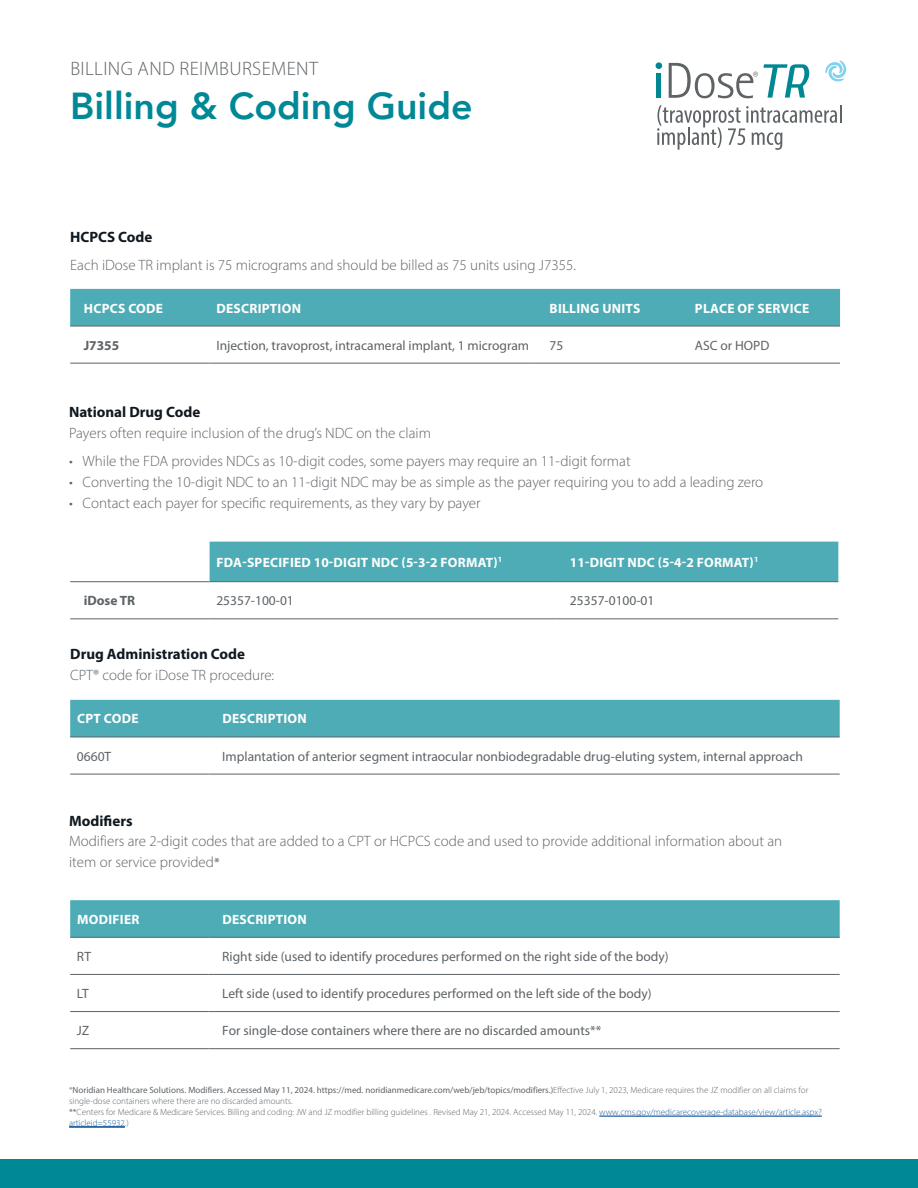
<style>
.page{position:relative;width:918px;height:1188px;background:#fff}
.page>*{position:absolute;margin:0;border:0;box-sizing:border-box;transform-origin:0 0}
.t1{font:800 37.5px "Avenir";color:#008896}
.t2{font:300 19.5px "Myriad Pro";letter-spacing:.02em;color:#5e6367}
.t3{font:300 15px/21.3px "Myriad Pro";color:#5e6367}
.t4{font:700 15px "Myriad Pro";color:#101820}
.t5{font:13.5px "Myriad Pro";color:#5e6367}
.t6{font:700 13.5px "Myriad Pro";letter-spacing:.02em;color:#fff}
.t7{font:700 13.5px "Myriad Pro";color:#5e6367}
.t8{font:300 9px/10.8px "Myriad Pro";color:#5e6367}
.s1{font-weight:400;font-size:13.5px}
.s2{font-weight:400}
.s3{color:#215e9e}
</style>
<div class="page">
<hr style="left:69px;top:1127px;width:56px;height:1px;background:#215e9e">
<hr style="left:599px;top:1116px;width:223px;height:1px;background:#215e9e">
<div style="left:0;top:1160px;width:918px;height:28px;background:#008896"></div>
<div style="left:70px;top:289px;width:770px;height:37px;background:#4dacb6"></div>
<hr style="left:70px;top:326px;width:140px;height:1px;background:#5e6367">
<hr style="left:210px;top:326px;width:326px;height:1px;background:#5e6367">
<hr style="left:536px;top:326px;width:152px;height:1px;background:#5e6367">
<hr style="left:688px;top:326px;width:152px;height:1px;background:#5e6367">
<hr style="left:70px;top:363px;width:140px;height:1px;background:#5e6367">
<hr style="left:210px;top:363px;width:326px;height:1px;background:#5e6367">
<hr style="left:536px;top:363px;width:152px;height:1px;background:#5e6367">
<hr style="left:688px;top:363px;width:152px;height:1px;background:#5e6367">
<div style="left:210px;top:542px;width:628px;height:39px;background:#4dacb6"></div>
<hr style="left:70px;top:581px;width:140px;height:1px;background:#5e6367">
<hr style="left:210px;top:581px;width:346px;height:1px;background:#5e6367">
<hr style="left:556px;top:581px;width:282px;height:1px;background:#5e6367">
<hr style="left:70px;top:619px;width:140px;height:1px;background:#5e6367">
<hr style="left:210px;top:619px;width:346px;height:1px;background:#5e6367">
<hr style="left:556px;top:619px;width:282px;height:1px;background:#5e6367">
<div style="left:70px;top:700px;width:770px;height:37px;background:#4dacb6"></div>
<hr style="left:70px;top:737px;width:139px;height:1px;background:#5e6367">
<hr style="left:209px;top:737px;width:631px;height:1px;background:#5e6367">
<hr style="left:70px;top:774px;width:139px;height:1px;background:#5e6367">
<hr style="left:209px;top:774px;width:631px;height:1px;background:#5e6367">
<div style="left:70px;top:900px;width:770px;height:37px;background:#4dacb6"></div>
<hr style="left:70px;top:937px;width:139px;height:1px;background:#5e6367">
<hr style="left:209px;top:937px;width:631px;height:1px;background:#5e6367">
<hr style="left:70px;top:974px;width:139px;height:1px;background:#5e6367">
<hr style="left:209px;top:974px;width:631px;height:1px;background:#5e6367">
<hr style="left:70px;top:1011px;width:139px;height:1px;background:#5e6367">
<hr style="left:209px;top:1011px;width:631px;height:1px;background:#5e6367">
<hr style="left:70px;top:1048px;width:139px;height:1px;background:#5e6367">
<hr style="left:209px;top:1048px;width:631px;height:1px;background:#5e6367">
<div style="left:656px;top:73px;width:5px;height:25px;background:#008794"></div>
<div style="left:656px;top:62px;width:6px;height:7px;background:#008794;border-radius:50%"></div>
<svg style="left:657px;top:105px;width:185px;height:45px"></svg>
<svg style="left:669px;top:63px;width:140px;height:35px"></svg>
<svg style="left:825px;top:60px;width:21px;height:22px"></svg>
<h2 class="t2" style="left:70px;top:57px;width:249px">BILLING AND REIMBURSEMENT</h2>
<h1 class="t1" style="left:70px;top:77px;width:404px">Billing &amp; Coding Guide</h1>
<p class="t4" style="left:70px;top:228px;width:84px">HCPCS Code</p>
<p class="t3" style="left:70px;top:254px;width:507px">Each iDose TR implant is 75 micrograms and should be billed as 75 units using J7355.</p>
<p class="t6" style="left:84px;top:299px;width:81px">HCPCS CODE</p>
<p class="t6" style="left:216px;top:299px;width:86px">DESCRIPTION</p>
<p class="t6" style="left:550px;top:299px;width:92px">BILLING UNITS</p>
<p class="t6" style="left:695px;top:299px;width:116px">PLACE OF SERVICE</p>
<p class="t7" style="left:84px;top:336px;width:37px">J7355</p>
<p class="t5" style="left:216px;top:337px;width:314px">Injection, travoprost, intracameral implant, 1 microgram</p>
<p class="t5" style="left:549px;top:337px;width:15px">75</p>
<p class="t5" style="left:695px;top:337px;width:76px">ASC or HOPD</p>
<p class="t4" style="left:69px;top:402px;width:133px">National Drug Code</p>
<p class="t3" style="left:69px;top:423px;width:363px">Payers often require inclusion of the drug’s NDC on the claim</p>
<p class="t3" style="left:69px;top:450px;width:563px">• While the FDA provides NDCs as 10-digit codes, some payers may require an 11-digit format</p>
<p class="t3" style="left:69px;top:471px;width:696px">• Converting the 10-digit NDC to an 11-digit NDC may be as simple as the payer requiring you to add a leading zero</p>
<p class="t3" style="left:69px;top:492px;width:413px">• Contact each payer for specific requirements, as they vary by payer</p>
<p class="t6" style="left:216px;top:553px;width:287px">FDA-SPECIFIED 10-DIGIT NDC (5-3-2 FORMAT)<sup>1</sup></p>
<p class="t6" style="left:570px;top:553px;width:190px">11-DIGIT NDC (5-4-2 FORMAT)<sup>1</sup></p>
<p class="t7" style="left:84px;top:592px;width:53px">iDose TR</p>
<p class="t5" style="left:216px;top:592px;width:79px">25357-100-01</p>
<p class="t5" style="left:570px;top:592px;width:86px">25357-0100-01</p>
<p class="t4" style="left:70px;top:644px;width:176px">Drug Administration Code</p>
<p class="t3" style="left:70px;top:664px;width:206px">CPT® code for iDose TR procedure:</p>
<p class="t6" style="left:77px;top:710px;width:63px">CPT CODE</p>
<p class="t6" style="left:222px;top:710px;width:86px">DESCRIPTION</p>
<p class="t5" style="left:77px;top:748px;width:36px">0660T</p>
<p class="t5" style="left:222px;top:748px;width:582px">Implantation of anterior segment intraocular nonbiodegradable drug-eluting system, internal approach</p>
<p class="t4" style="left:69px;top:811px;width:65px">Modifiers</p>
<p class="t3" style="left:69px;top:830px;width:715px">Modifiers are 2-digit codes that are added to a CPT or HCPCS code and used to provide additional information about an item or service provided<span class="s1">*</span></p>
<p class="t6" style="left:77px;top:910px;width:64px">MODIFIER</p>
<p class="t6" style="left:222px;top:910px;width:86px">DESCRIPTION</p>
<p class="t5" style="left:77px;top:948px;width:16px">RT</p>
<p class="t5" style="left:222px;top:948px;width:448px">Right side (used to identify procedures performed on the right side of the body)</p>
<p class="t5" style="left:77px;top:985px;width:13px">LT</p>
<p class="t5" style="left:222px;top:985px;width:431px">Left side (used to identify procedures performed on the left side of the body)</p>
<p class="t5" style="left:77px;top:1022px;width:14px">JZ</p>
<p class="t5" style="left:222px;top:1022px;width:381px">For single-dose containers where there are no discarded amounts**</p>
<p class="t8" style="left:69px;top:1085px;width:754px">*<span class="s2">Noridian Healthcare Solutions. Modifiers. Accessed May 11, 2024. https://med. noridianmedicare.com/web/jeb/topics/modifiers.)</span>Effective July 1, 2023, Medicare requires the JZ modifier on all claims for single-dose containers where there are no discarded amounts.<br><span class="s2">**</span>Centers for Medicare &amp; Medicare Services. Billing and coding: JW and JZ modifier billing guidelines . Revised May 21, 2024. Accessed May 11, 2024. <span class="s3">www.cms.gov/medicarecoverage-database/view/article.aspx? articleid=55932</span>.)</p>
</div>
